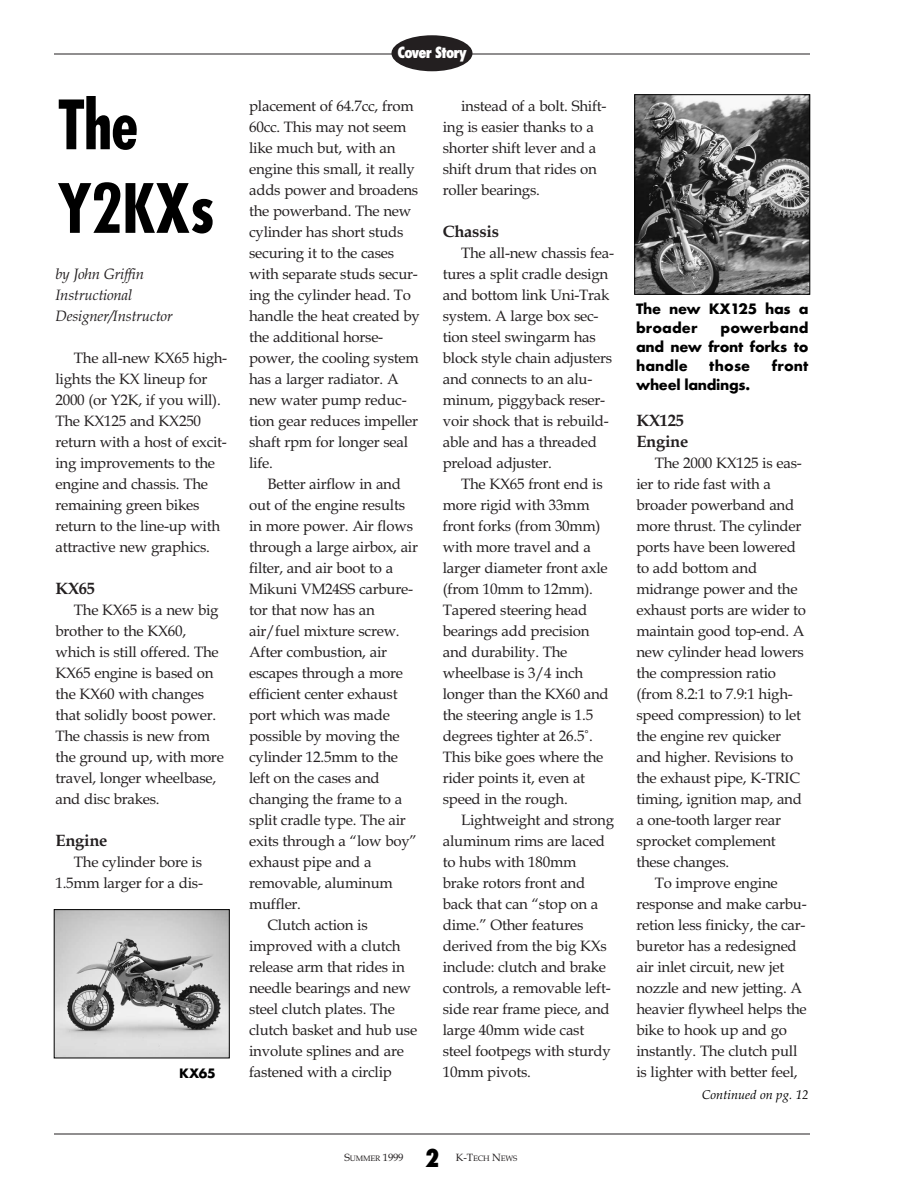
<style>
.page{position:relative;width:918px;height:1188px;background:#fff}
.page>*{position:absolute;margin:0;border:0;box-sizing:border-box;transform-origin:0 0}
.t1{font:700 condensed 66px/83.6px "Futura";letter-spacing:-.015em;color:#000}
.t2{font:800 condensed 24px "Futura";color:#000}
.t3{font:700 16.5px/21px "Book Antiqua";letter-spacing:-.015em;color:#231f20}
.t4{font:700 15.75px/18.9px "Futura T";letter-spacing:-.02em;color:#000}
.t5{font:15px/21px "Book Antiqua";letter-spacing:-.015em;color:#231f20}
.t6{font:italic 15px/21px "Book Antiqua";letter-spacing:-.015em;color:#231f20}
.t7{font:800 condensed 15px "Futura";letter-spacing:-.065em;color:#fff}
.t8{font:700 14.25px "Futura T";color:#000}
.t9{font:italic 12.75px "Book Antiqua";color:#000}
.t10{font:10.5px "Book Antiqua";color:#231f20}
.t11{font:7.8px "Book Antiqua";letter-spacing:-.02em;color:#231f20}
.s1{font-size:7.8px}
.s2{font-size:10.5px}
</style>
<div class="page">
<hr style="left:54px;top:54px;width:756px;height:1px;background:#231f20">
<hr style="left:54px;top:1134px;width:756px;height:1px;background:#231f20">
<div style="left:392px;top:35px;width:80px;height:36px;background:#231f20;border-radius:50%"></div>
<img style="left:56px;top:911px;width:171px;height:145px">
<img style="left:636px;top:96px;width:172px;height:197px">
<div style="left:634px;top:94px;width:176px;height:201px;border:1px solid #000"></div>
<h1 class="t1" style="left:58px;top:89px;width:159px">The<br>Y2KXs</h1>
<p class="t6" style="left:56px;top:265px;width:119px">by John Griffin<br>Instructional<br>Designer/Instructor</p>
<p class="t5" style="left:56px;top:349px;width:173px;text-indent:18px">The all-new KX65 high&shy;lights the KX lineup for<br>2000 (or Y2K, if you will).<br>The KX125 and KX250 return with a host of excit&shy;ing improvements to the engine and chassis. The remaining green bikes return to the line-up with attractive new graphics.</p>
<p class="t3" style="left:56px;top:579px;width:41px">KX65</p>
<p class="t5" style="left:56px;top:601px;width:170px;text-indent:18px">The KX65 is a new big brother to the KX60, which is still offered. The<br>KX65 engine is based on the KX60 with changes that solidly boost power.<br>The chassis is new from the ground up, with more travel, longer wheelbase, and disc brakes.</p>
<p class="t3" style="left:56px;top:831px;width:53px">Engine</p>
<p class="t5" style="left:56px;top:853px;width:149px;text-align:right">The cylinder bore is<br>1.5mm larger for a dis-</p>
<p class="t8" style="left:179px;top:1067px;width:38px">KX65</p>
<p class="t7" style="left:397px;top:46px;width:71px">Cover Story</p>
<p class="t5" style="left:249px;top:97px;width:172px">placement of 64.7cc, from<br>60cc. This may not seem like much but, with an engine this small, it really adds power and broadens the powerband. The new cylinder has short studs securing it to the cases with separate studs secur&shy;ing the cylinder head. To handle the heat created by the additional horse&shy;power, the cooling system has a larger radiator. A new water pump reduc&shy;tion gear reduces impeller shaft rpm for longer seal life.</p>
<p class="t5" style="left:268px;top:475px;width:135px">Better airflow in and</p>
<p class="t5" style="left:249px;top:496px;width:157px">out of the engine results</p>
<p class="t5" style="left:249px;top:517px;width:165px">in more power. Air flows</p>
<p class="t5" style="left:249px;top:538px;width:170px">through a large airbox, air</p>
<p class="t5" style="left:249px;top:559px;width:146px">filter, and air boot to a</p>
<p class="t5" style="left:249px;top:580px;width:165px">Mikuni VM24SS carbure-</p>
<p class="t5" style="left:249px;top:601px;width:127px">tor that now has an</p>
<p class="t5" style="left:249px;top:622px;width:152px">air/fuel mixture screw.</p>
<p class="t5" style="left:249px;top:643px;width:139px">After combustion, air</p>
<p class="t5" style="left:249px;top:664px;width:155px">escapes through a more</p>
<p class="t5" style="left:249px;top:685px;width:150px">efficient center exhaust</p>
<p class="t5" style="left:249px;top:706px;width:142px">port which was made</p>
<p class="t5" style="left:249px;top:727px;width:152px">possible by moving the</p>
<p class="t5" style="left:249px;top:748px;width:151px">cylinder 12.5mm to the</p>
<p class="t5" style="left:249px;top:769px;width:132px">left on the cases and</p>
<p class="t5" style="left:249px;top:790px;width:155px">changing the frame to a</p>
<p class="t5" style="left:249px;top:811px;width:158px">split cradle type. The air</p>
<p class="t5" style="left:249px;top:832px;width:169px">exits through a “low boy”</p>
<p class="t5" style="left:249px;top:853px;width:124px">exhaust pipe and a</p>
<p class="t5" style="left:249px;top:874px;width:145px">removable, aluminum</p>
<p class="t5" style="left:249px;top:895px;width:53px">muffler.</p>
<p class="t5" style="left:268px;top:916px;width:102px">Clutch action is</p>
<p class="t5" style="left:249px;top:937px;width:153px">improved with a clutch</p>
<p class="t5" style="left:249px;top:958px;width:157px">release arm that rides in</p>
<p class="t5" style="left:249px;top:979px;width:163px">needle bearings and new</p>
<p class="t5" style="left:249px;top:1000px;width:147px">steel clutch plates. The</p>
<p class="t5" style="left:249px;top:1021px;width:170px">clutch basket and hub use</p>
<p class="t5" style="left:249px;top:1042px;width:156px">involute splines and are</p>
<p class="t5" style="left:249px;top:1063px;width:144px">fastened with a circlip</p>
<p class="t5" style="left:443px;top:97px;width:165px;text-indent:18px">instead of a bolt. Shift&shy;ing is easier thanks to a shorter shift lever and a shift drum that rides on roller bearings.</p>
<p class="t3" style="left:443px;top:222px;width:58px">Chassis</p>
<p class="t5" style="left:443px;top:244px;width:173px;text-indent:18px">The all-new chassis fea&shy;tures a split cradle design and bottom link Uni-Trak system. A large box sec&shy;tion steel swingarm has block style chain adjusters and connects to an alu&shy;minum, piggyback reser&shy;voir shock that is rebuild&shy;able and has a threaded preload adjuster.</p>
<p class="t5" style="left:443px;top:475px;width:167px;text-indent:18px">The KX65 front end is more rigid with 33mm front forks (from 30mm) with more travel and a larger diameter front axle (from 10mm to 12mm).<br>Tapered steering head bearings add precision and durability. The wheelbase is 3/4 inch longer than the KX60 and the steering angle is 1.5 degrees tighter at 26.5˚.<br>This bike goes where the rider points it, even at speed in the rough.</p>
<p class="t5" style="left:443px;top:811px;width:173px;text-indent:18px">Lightweight and strong aluminum rims are laced to hubs with 180mm brake rotors front and back that can “stop on a dime.” Other features derived from the big KXs include: clutch and brake controls, a removable left&shy;side rear frame piece, and large 40mm wide cast steel footpegs with sturdy<br>10mm pivots.</p>
<h2 class="t2" style="left:425px;top:1148px;width:16px">2</h2>
<p class="t10" style="left:345px;top:1153px;width:60px">S<span class="s1">UMMER</span> 1999</p>
<p class="t11" style="left:456px;top:1155px;width:63px"><span class="s2">K-T</span>ECH <span class="s2">N</span>EWS</p>
<p class="t4" style="left:636px;top:301px;width:174px">The new KX125 has a broader</p>
<p class="t4" style="left:636px;top:319px;width:174px;text-align:justify;text-indent:85px">powerband and new front forks to handle</p>
<p class="t4" style="left:709px;top:357px;width:42px">those</p>
<p class="t4" style="left:772px;top:357px;width:38px">front</p>
<p class="t4" style="left:636px;top:376px;width:116px">wheel landings.</p>
<p class="t3" style="left:636px;top:411px;width:53px">KX125<br>Engine</p>
<p class="t5" style="left:655px;top:454px;width:149px">The 2000 KX125 is eas-</p>
<p class="t5" style="left:636px;top:475px;width:136px">ier to ride fast with a</p>
<p class="t5" style="left:636px;top:496px;width:159px">broader powerband and</p>
<p class="t5" style="left:636px;top:517px;width:166px">more thrust. The cylinder</p>
<p class="t5" style="left:636px;top:538px;width:161px">ports have been lowered</p>
<p class="t5" style="left:636px;top:559px;width:122px">to add bottom and</p>
<p class="t5" style="left:636px;top:580px;width:163px">midrange power and the</p>
<p class="t5" style="left:636px;top:601px;width:171px">exhaust ports are wider to</p>
<p class="t5" style="left:636px;top:622px;width:170px">maintain good top-end. A</p>
<p class="t5" style="left:636px;top:643px;width:169px">new cylinder head lowers</p>
<p class="t5" style="left:636px;top:664px;width:141px">the compression ratio</p>
<p class="t5" style="left:636px;top:685px;width:158px">(from 8.2:1 to 7.9:1 high-</p>
<p class="t5" style="left:636px;top:706px;width:166px">speed compression) to let</p>
<p class="t5" style="left:636px;top:727px;width:146px">the engine rev quicker</p>
<p class="t5" style="left:636px;top:748px;width:158px">and higher. Revisions to</p>
<p class="t5" style="left:636px;top:769px;width:165px">the exhaust pipe, K-TRIC</p>
<p class="t5" style="left:636px;top:790px;width:167px">timing, ignition map, and</p>
<p class="t5" style="left:636px;top:811px;width:146px">a one-tooth larger rear</p>
<p class="t5" style="left:636px;top:832px;width:141px">sprocket complement</p>
<p class="t5" style="left:636px;top:853px;width:94px">these changes.</p>
<p class="t5" style="left:655px;top:874px;width:124px">To improve engine</p>
<p class="t5" style="left:636px;top:895px;width:172px">response and make carbu-</p>
<p class="t5" style="left:636px;top:916px;width:171px">retion less finicky, the car-</p>
<p class="t5" style="left:636px;top:937px;width:162px">buretor has a redesigned</p>
<p class="t5" style="left:636px;top:958px;width:149px">air inlet circuit, new jet</p>
<p class="t5" style="left:636px;top:979px;width:167px">nozzle and new jetting. A</p>
<p class="t5" style="left:636px;top:1000px;width:172px">heavier flywheel helps the</p>
<p class="t5" style="left:636px;top:1021px;width:152px">bike to hook up and go</p>
<p class="t5" style="left:636px;top:1042px;width:162px">instantly. The clutch pull</p>
<p class="t5" style="left:636px;top:1063px;width:163px">is lighter with better feel,</p>
<p class="t9" style="left:702px;top:1090px;width:108px">Continued on pg. 12</p>
</div>
